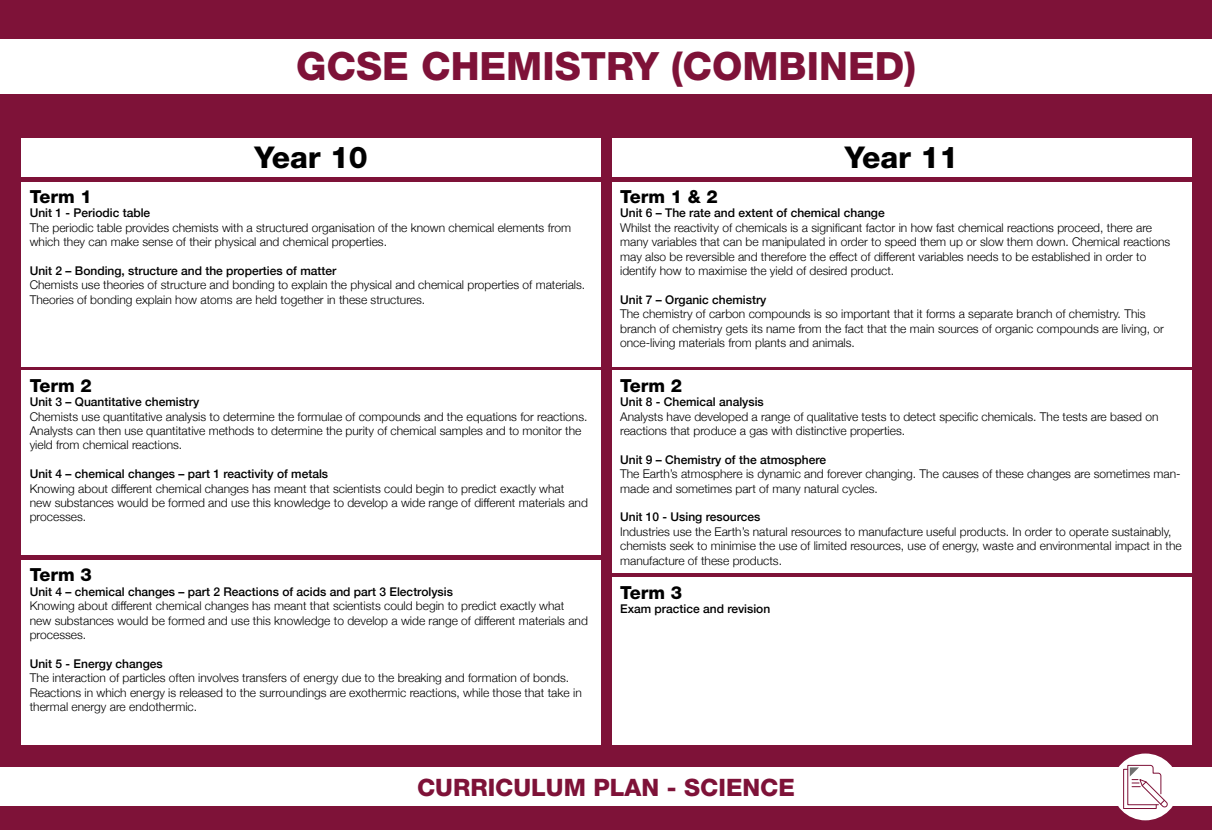
<style>
.page{position:relative;width:1212px;height:830px;background:#fff}
.page>*{position:absolute;margin:0;border:0;box-sizing:border-box;transform-origin:0 0}
.t1{font:800 39px "Helvetica Neue LT Std";color:#7e1238}
.t2{font:800 30px "Helvetica Neue LT Std";color:#000}
.t3{font:800 24px "Helvetica Neue LT Std";color:#7e1238}
.t4{font:800 18px "Helvetica Neue LT Std";color:#000}
.t5{font:300 12px/14.4px "Helvetica Neue";color:#000}
.t6{font:500 12px "Helvetica Neue";color:#000}
</style>
<div class="page">
<div style="left:0;top:0;width:1212px;height:829px;background:#7e1238"></div>
<div style="left:21px;top:138px;width:580px;height:39px;background:#fff"></div>
<div style="left:612px;top:138px;width:579px;height:39px;background:#fff"></div>
<div style="left:21px;top:181px;width:580px;height:185px;background:#fff"></div>
<div style="left:21px;top:370px;width:580px;height:185px;background:#fff"></div>
<div style="left:21px;top:559px;width:580px;height:185px;background:#fff"></div>
<div style="left:612px;top:181px;width:579px;height:185px;background:#fff"></div>
<div style="left:612px;top:370px;width:579px;height:203px;background:#fff"></div>
<div style="left:612px;top:577px;width:579px;height:167px;background:#fff"></div>
<div style="left:0;top:767px;width:1212px;height:38px;background:#fff"></div>
<div style="left:0;top:39px;width:1212px;height:54px;background:#fff"></div>
<div style="left:1112px;top:753px;width:67px;height:67px;background:#fff;border-radius:50%"></div>
<svg style="left:1123px;top:764px;width:45px;height:45px"></svg>
<h1 class="t1" style="left:296px;top:43px;width:621px">GCSE CHEMISTRY (COMBINED)</h1>
<h2 class="t2" style="left:254px;top:140px;width:115px">Year 10</h2>
<h2 class="t2" style="left:845px;top:140px;width:115px">Year 11</h2>
<h3 class="t4" style="left:30px;top:186px;width:64px">Term 1</h3>
<p class="t6" style="left:30px;top:203px;width:122px">Unit 1 - Periodic table</p>
<p class="t5" style="left:30px;top:219px;width:543px">The periodic table provides chemists with a structured organisation of the known chemical elements from which they can make sense of their physical and chemical properties.</p>
<p class="t6" style="left:30px;top:261px;width:308px">Unit 2 – Bonding, structure and the properties of matter</p>
<p class="t5" style="left:30px;top:277px;width:557px">Chemists use theories of structure and bonding to explain the physical and chemical properties of materials.<br>Theories of bonding explain how atoms are held together in these structures.</p>
<h3 class="t4" style="left:30px;top:374px;width:64px">Term 2</h3>
<p class="t6" style="left:30px;top:392px;width:171px">Unit 3 – Quantitative chemistry</p>
<p class="t5" style="left:30px;top:408px;width:559px">Chemists use quantitative analysis to determine the formulae of compounds and the equations for reactions.<br>Analysts can then use quantitative methods to determine the purity of chemical samples and to monitor the yield from chemical reactions.</p>
<p class="t6" style="left:30px;top:464px;width:300px">Unit 4 – chemical changes – part 1 reactivity of metals</p>
<p class="t5" style="left:30px;top:480px;width:560px">Knowing about different chemical changes has meant that scientists could begin to predict exactly what new substances would be formed and use this knowledge to develop a wide range of different materials and processes.</p>
<h3 class="t4" style="left:30px;top:564px;width:64px">Term 3</h3>
<p class="t6" style="left:30px;top:581px;width:425px">Unit 4 – chemical changes – part 2 Reactions of acids and part 3 Electrolysis</p>
<p class="t5" style="left:30px;top:597px;width:560px">Knowing about different chemical changes has meant that scientists could begin to predict exactly what new substances would be formed and use this knowledge to develop a wide range of different materials and processes.</p>
<p class="t6" style="left:30px;top:653px;width:134px">Unit 5 - Energy changes</p>
<p class="t5" style="left:30px;top:669px;width:553px">The interaction of particles often involves transfers of energy due to the breaking and formation of bonds.<br>Reactions in which energy is released to the surroundings are exothermic reactions, while those that take in thermal energy are endothermic.</p>
<h3 class="t4" style="left:620px;top:186px;width:99px">Term 1 &amp; 2</h3>
<p class="t6" style="left:620px;top:203px;width:266px">Unit 6 – The rate and extent of chemical change</p>
<p class="t5" style="left:620px;top:219px;width:552px">Whilst the reactivity of chemicals is a significant factor in how fast chemical reactions proceed, there are many variables that can be manipulated in order to speed them up or slow them down. Chemical reactions may also be reversible and therefore the effect of different variables needs to be established in order to identify how to maximise the yield of desired product.</p>
<p class="t6" style="left:620px;top:290px;width:148px">Unit 7 – Organic chemistry</p>
<p class="t5" style="left:620px;top:306px;width:545px">The chemistry of carbon compounds is so important that it forms a separate branch of chemistry. This branch of chemistry gets its name from the fact that the main sources of organic compounds are living, or once-living materials from plants and animals.</p>
<h3 class="t4" style="left:620px;top:374px;width:64px">Term 2</h3>
<p class="t6" style="left:620px;top:392px;width:145px">Unit 8 - Chemical analysis</p>
<p class="t5" style="left:620px;top:408px;width:540px">Analysts have developed a range of qualitative tests to detect specific chemicals. The tests are based on reactions that produce a gas with distinctive properties.</p>
<p class="t6" style="left:620px;top:449px;width:207px">Unit 9 – Chemistry of the atmosphere</p>
<p class="t5" style="left:620px;top:465px;width:562px">The Earth’s atmosphere is dynamic and forever changing. The causes of these changes are sometimes man&shy;made and sometimes part of many natural cycles.</p>
<p class="t6" style="left:620px;top:507px;width:142px">Unit 10 - Using resources</p>
<p class="t5" style="left:620px;top:523px;width:563px">Industries use the Earth’s natural resources to manufacture useful products. In order to operate sustainably, chemists seek to minimise the use of limited resources, use of energy, waste and environmental impact in the manufacture of these products.</p>
<h3 class="t4" style="left:620px;top:581px;width:64px">Term 3</h3>
<p class="t6" style="left:620px;top:599px;width:152px">Exam practice and revision</p>
<h3 class="t3" style="left:417px;top:772px;width:379px">CURRICULUM PLAN - SCIENCE</h3>
</div>
